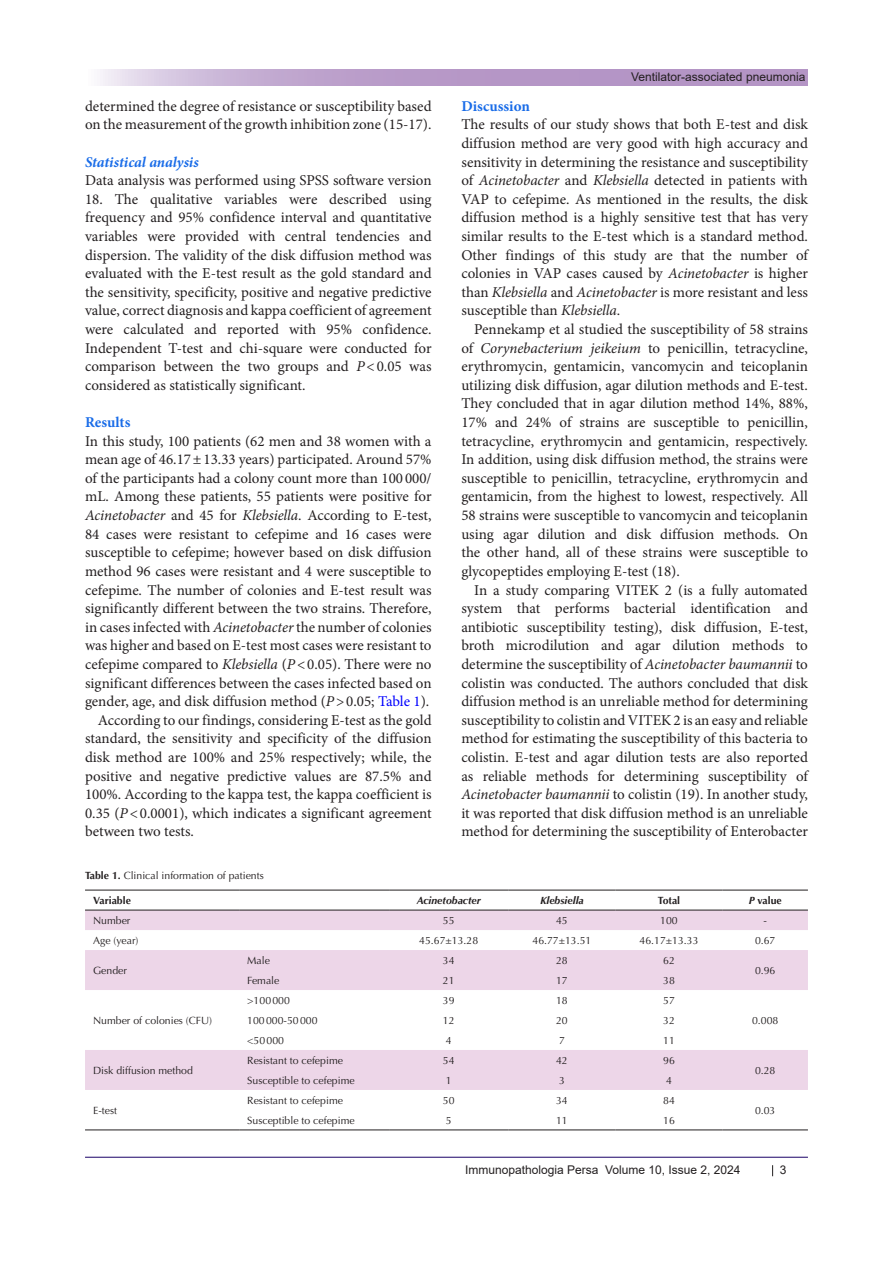
<style>
.page{position:relative;width:893px;height:1263px;background:#fff}
.page>*{position:absolute;margin:0;border:0;box-sizing:border-box;transform-origin:0 0}
.HTML_Preformatted{font:15px/18.6px "Minion Pro";color:#231f20;text-align:justify}
.t1{font:italic 700 15px "Minion Pro";letter-spacing:-.005em;color:#196ce8}
.t2{font:700 15px "Minion Pro";color:#196ce8}
.t3{font:12px "Arial";color:#231f20}
.t4{font:10.5px "Optima LT Std";color:#231f20}
.t5{font:italic 700 10.5px "Optima LT Std";color:#231f20}
.t6{font:700 10.5px "Optima LT Std";color:#231f20}
.s1{font-style:italic}
.s2{color:#00f}
.s3{font-weight:700}
</style>
<div class="page">
<hr style="left:85px;top:1157px;width:723px;height:1px;background:#190066">
<svg style="left:100px;top:70px;width:708px;height:15px"></svg>
<svg style="left:85px;top:911px;width:723px;height:179px;fill:#edd6e8"></svg>
<hr style="left:85px;top:890px;width:154px;height:1px;background:#231f20">
<hr style="left:239px;top:890px;width:150px;height:1px;background:#231f20">
<hr style="left:389px;top:890px;width:119px;height:1px;background:#231f20">
<hr style="left:508px;top:890px;width:107px;height:1px;background:#231f20">
<hr style="left:615px;top:890px;width:108px;height:1px;background:#231f20">
<hr style="left:723px;top:890px;width:85px;height:1px;background:#231f20">
<hr style="left:85px;top:910px;width:154px;height:1px;background:#231f20">
<hr style="left:239px;top:910px;width:150px;height:1px;background:#231f20">
<hr style="left:389px;top:910px;width:119px;height:1px;background:#231f20">
<hr style="left:508px;top:910px;width:107px;height:1px;background:#231f20">
<hr style="left:615px;top:910px;width:108px;height:1px;background:#231f20">
<hr style="left:723px;top:910px;width:85px;height:1px;background:#231f20">
<hr style="left:85px;top:1129px;width:154px;height:1px;background:#231f20">
<hr style="left:239px;top:1129px;width:150px;height:1px;background:#231f20">
<hr style="left:389px;top:1129px;width:119px;height:1px;background:#231f20">
<hr style="left:508px;top:1129px;width:107px;height:1px;background:#231f20">
<hr style="left:615px;top:1129px;width:108px;height:1px;background:#231f20">
<hr style="left:723px;top:1129px;width:85px;height:1px;background:#231f20">
<p class="HTML_Preformatted" style="left:85px;top:97px;width:348px">determined the degree of resistance or susceptibility based on the measurement of the growth inhibition zone (15-17).</p>
<p class="t1" style="left:85px;top:151px;width:115px">Statistical analysis</p>
<p class="HTML_Preformatted" style="left:85px;top:171px;width:348px">Data analysis was performed using SPSS software version</p>
<p class="HTML_Preformatted" style="left:85px;top:190px;width:348px">18. The qualitative variables were described using frequency and 95% confidence interval and quantitative variables were provided with central tendencies and dispersion. The validity of the disk diffusion method was evaluated with the E-test result as the gold standard and the sensitivity, specificity, positive and negative predictive value, correct diagnosis and kappa coefficient of agreement were calculated and reported with 95% confidence.<br>Independent T-test and chi-square were conducted for comparison between the two groups and <span class="s1">P</span>&lt;0.05 was considered as statistically significant.</p>
<p class="t2" style="left:85px;top:412px;width:47px">Results</p>
<p class="HTML_Preformatted" style="left:85px;top:432px;width:348px">In this study, 100 patients (62 men and 38 women with a mean age of 46.17±13.33 years) participated. Around 57% of the participants had a colony count more than 100 000/ mL. Among these patients, 55 patients were positive for <span class="s1">Acinetobacter</span> and 45 for <span class="s1">Klebsiella</span>. According to E-test, 84 cases were resistant to cefepime and 16 cases were susceptible to cefepime; however based on disk diffusion method 96 cases were resistant and 4 were susceptible to cefepime. The number of colonies and E-test result was significantly different between the two strains. Therefore, in cases infected with <span class="s1">Acinetobacter</span> the number of colonies was higher and based on E-test most cases were resistant to cefepime compared to <span class="s1">Klebsiella</span> (<span class="s1">P</span>&lt;0.05). There were no significant differences between the cases infected based on gender, age, and disk diffusion method (<span class="s1">P</span>&gt;0.05; <span class="s2">Table 1</span>).</p>
<p class="HTML_Preformatted" style="left:85px;top:711px;width:348px;text-indent:13px">According to our findings, considering E-test as the gold standard, the sensitivity and specificity of the diffusion disk method are 100% and 25% respectively; while, the positive and negative predictive values are 87.5% and 100%. According to the kappa test, the kappa coefficient is 0.35 (<span class="s1">P</span>&lt;0.0001), which indicates a significant agreement between two tests.</p>
<p class="t3" style="left:631px;top:69px;width:176px">Ventilator-associated pneumonia</p>
<p class="t2" style="left:461px;top:95px;width:70px">Discussion</p>
<p class="HTML_Preformatted" style="left:461px;top:115px;width:348px">The results of our study shows that both E-test and disk diffusion method are very good with high accuracy and sensitivity in determining the resistance and susceptibility of <span class="s1">Acinetobacter</span> and <span class="s1">Klebsiella</span> detected in patients with VAP to cefepime. As mentioned in the results, the disk diffusion method is a highly sensitive test that has very similar results to the E-test which is a standard method.<br>Other findings of this study are that the number of colonies in VAP cases caused by <span class="s1">Acinetobacter</span> is higher than <span class="s1">Klebsiella</span> and <span class="s1">Acinetobacter</span> is more resistant and less susceptible than <span class="s1">Klebsiella</span>.</p>
<p class="HTML_Preformatted" style="left:461px;top:320px;width:348px;text-indent:13px">Pennekamp et al studied the susceptibility of 58 strains of <span class="s1">Corynebacterium jeikeium</span> to penicillin, tetracycline, erythromycin, gentamicin, vancomycin and teicoplanin utilizing disk diffusion, agar dilution methods and E-test.<br>They concluded that in agar dilution method 14%, 88%, 17% and 24% of strains are susceptible to penicillin, tetracycline, erythromycin and gentamicin, respectively.<br>In addition, using disk diffusion method, the strains were susceptible to penicillin, tetracycline, erythromycin and gentamicin, from the highest to lowest, respectively. All 58 strains were susceptible to vancomycin and teicoplanin using agar dilution and disk diffusion methods. On the other hand, all of these strains were susceptible to glycopeptides employing E-test (18).</p>
<p class="HTML_Preformatted" style="left:461px;top:580px;width:348px;text-indent:13px">In a study comparing VITEK 2 (is a fully automated system that performs bacterial identification and antibiotic susceptibility testing), disk diffusion, E-test, broth microdilution and agar dilution methods to determine the susceptibility of <span class="s1">Acinetobacter baumannii</span> to colistin was conducted. The authors concluded that disk diffusion method is an unreliable method for determining susceptibility to colistin and VITEK 2 is an easy and reliable method for estimating the susceptibility of this bacteria to colistin. E-test and agar dilution tests are also reported as reliable methods for determining susceptibility of <span class="s1">Acinetobacter baumannii</span> to colistin (19). In another study, it was reported that disk diffusion method is an unreliable method for determining the susceptibility of Enterobacter</p>
<p class="t4" style="left:85px;top:870px;width:180px"><span class="s3">Table 1.</span> Clinical information of patients</p>
<p class="t6" style="left:93px;top:894px;width:39px">Variable</p>
<p class="t5" style="left:417px;top:894px;width:66px">Acinetobacter</p>
<p class="t5" style="left:540px;top:894px;width:45px">Klebsiella</p>
<p class="t6" style="left:658px;top:894px;width:24px">Total</p>
<p class="t6" style="left:749px;top:894px;width:35px"><span class="s1">P</span> value</p>
<p class="t4" style="left:93px;top:914px;width:39px">Number</p>
<p class="t4" style="left:443px;top:914px;width:13px">55</p>
<p class="t4" style="left:556px;top:914px;width:13px">45</p>
<p class="t4" style="left:660px;top:914px;width:19px">100</p>
<p class="t4" style="left:763px;top:914px;width:5px">-</p>
<p class="t4" style="left:93px;top:934px;width:47px">Age (year)</p>
<p class="t4" style="left:419px;top:934px;width:60px">45.67±13.28</p>
<p class="t4" style="left:532px;top:934px;width:60px">46.77±13.51</p>
<p class="t4" style="left:640px;top:934px;width:60px">46.17±13.33</p>
<p class="t4" style="left:755px;top:934px;width:22px">0.67</p>
<p class="t4" style="left:93px;top:964px;width:35px">Gender</p>
<p class="t4" style="left:247px;top:954px;width:24px">Male</p>
<p class="t4" style="left:443px;top:954px;width:13px">34</p>
<p class="t4" style="left:556px;top:954px;width:13px">28</p>
<p class="t4" style="left:663px;top:954px;width:13px">62</p>
<p class="t4" style="left:755px;top:964px;width:22px">0.96</p>
<p class="t4" style="left:247px;top:974px;width:34px">Female</p>
<p class="t4" style="left:443px;top:974px;width:13px">21</p>
<p class="t4" style="left:556px;top:974px;width:13px">17</p>
<p class="t4" style="left:663px;top:974px;width:13px">38</p>
<p class="t4" style="left:93px;top:1014px;width:121px">Number of colonies (CFU)</p>
<p class="t4" style="left:93px;top:1064px;width:101px">Disk diffusion method</p>
<p class="t4" style="left:93px;top:1104px;width:25px">E-test</p>
<p class="t4" style="left:247px;top:994px;width:44px">&gt;100000</p>
<p class="t4" style="left:443px;top:994px;width:13px">39</p>
<p class="t4" style="left:556px;top:994px;width:13px">18</p>
<p class="t4" style="left:663px;top:994px;width:13px">57</p>
<p class="t4" style="left:247px;top:1014px;width:72px">100000-50000</p>
<p class="t4" style="left:443px;top:1014px;width:13px">12</p>
<p class="t4" style="left:556px;top:1014px;width:13px">20</p>
<p class="t4" style="left:663px;top:1014px;width:13px">32</p>
<p class="t4" style="left:752px;top:1014px;width:28px">0.008</p>
<p class="t4" style="left:247px;top:1034px;width:38px">&lt;50000</p>
<p class="t4" style="left:446px;top:1034px;width:7px">4</p>
<p class="t4" style="left:559px;top:1034px;width:7px">7</p>
<p class="t4" style="left:663px;top:1034px;width:13px">11</p>
<p class="t4" style="left:247px;top:1054px;width:97px">Resistant to cefepime</p>
<p class="t4" style="left:443px;top:1054px;width:13px">54</p>
<p class="t4" style="left:556px;top:1054px;width:13px">42</p>
<p class="t4" style="left:663px;top:1054px;width:13px">96</p>
<p class="t4" style="left:247px;top:1074px;width:109px">Susceptible to cefepime</p>
<p class="t4" style="left:446px;top:1074px;width:7px">1</p>
<p class="t4" style="left:559px;top:1074px;width:7px">3</p>
<p class="t4" style="left:666px;top:1074px;width:7px">4</p>
<p class="t4" style="left:247px;top:1094px;width:97px">Resistant to cefepime</p>
<p class="t4" style="left:443px;top:1094px;width:13px">50</p>
<p class="t4" style="left:556px;top:1094px;width:13px">34</p>
<p class="t4" style="left:663px;top:1094px;width:13px">84</p>
<p class="t4" style="left:247px;top:1114px;width:109px">Susceptible to cefepime</p>
<p class="t4" style="left:446px;top:1114px;width:7px">5</p>
<p class="t4" style="left:556px;top:1114px;width:13px">11</p>
<p class="t4" style="left:663px;top:1114px;width:13px">16</p>
<p class="t4" style="left:755px;top:1064px;width:22px">0.28</p>
<p class="t4" style="left:755px;top:1104px;width:22px">0.03</p>
<p class="t3" style="left:465px;top:1162px;width:277px">Immunopathologia Persa Volume 10, Issue 2, 2024</p>
<p class="t3" style="left:780px;top:1161px;width:8px">3</p>
</div>
